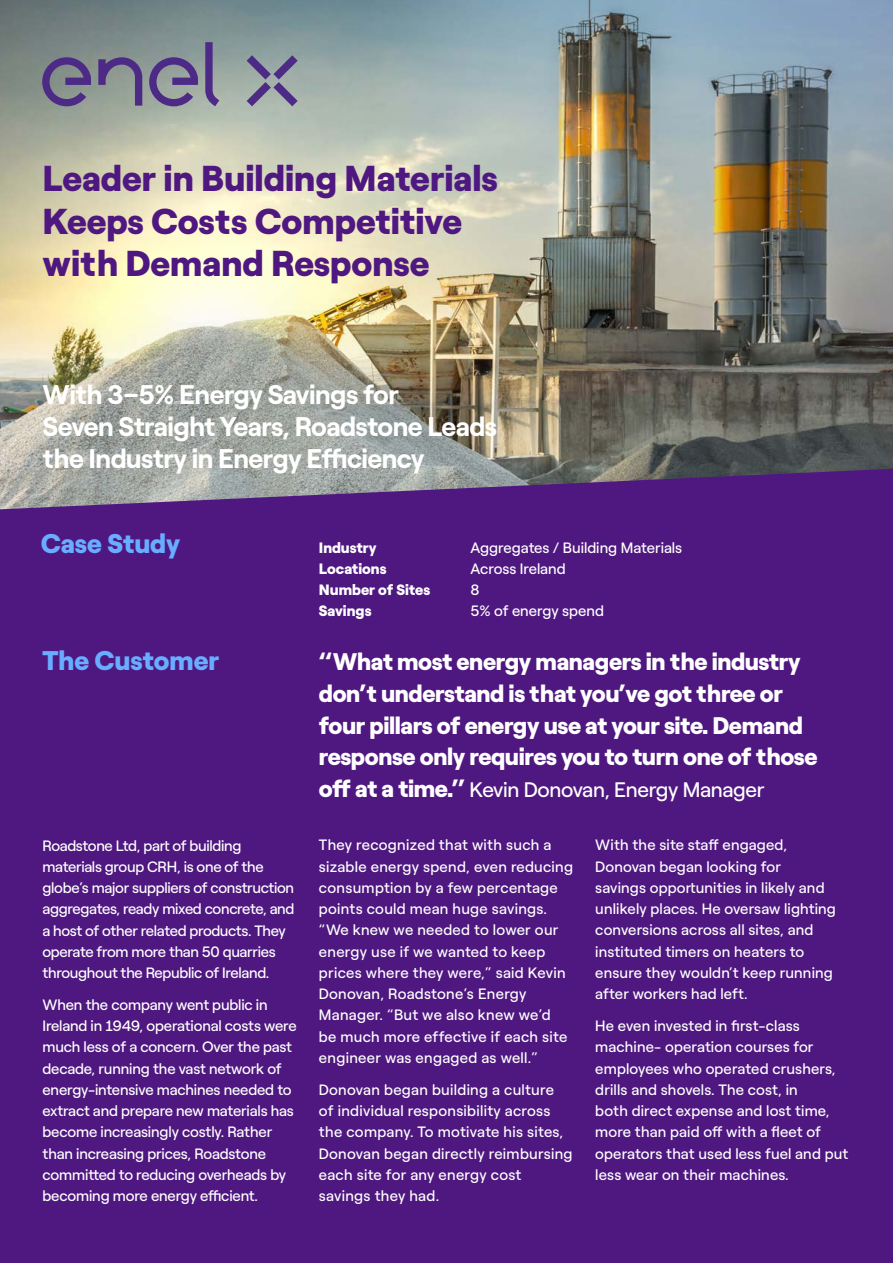
<style>
.page{position:relative;width:893px;height:1263px;background:#fff}
.page>*{position:absolute;margin:0;border:0;box-sizing:border-box;transform-origin:0 0}
.t1{font:900 36px/42.5px "Roobert ENEL";color:#4f1880}
.t2{font:700 27px/32px "Roobert ENEL";letter-spacing:-.02em;color:#fff}
.t3{font:900 27px "Roobert ENEL";color:#68adff}
.t4{font:900 24px/32px "Roobert ENEL";letter-spacing:-.015em;color:#fff}
.t5{font:21px "Roobert ENEL";letter-spacing:-.015em;color:#fff}
.t6{font:15px/21.3px "Roobert ENEL";letter-spacing:.005em;color:#fff}
.t7{font:15px/21.3px "Roobert ENEL";letter-spacing:-.02em;color:#fff}
.t8{font:900 15px "Roobert ENEL";color:#fff}
.s1{font-weight:900;font-size:24px}
</style>
<div class="page">
<div style="left:0;top:345px;width:893px;height:918px;background:#4f1880"></div>
<img style="left:0;top:0;width:893px;height:509px">
<svg style="left:247px;top:55px;width:51px;height:51px;background:#86859d"></svg>
<svg style="left:149px;top:57px;width:49px;height:49px;background:#797193"></svg>
<svg style="left:42px;top:57px;width:49px;height:49px;background:#6e6689"></svg>
<svg style="left:205px;top:42px;width:14px;height:64px"></svg>
<svg style="left:98px;top:57px;width:44px;height:49px;background:#7b778f"></svg>
<h1 class="t1" style="left:43px;top:154px;width:457px">Leader in Building Materials<br>Keeps Costs Competitive with Demand Response</h1>
<h2 class="t2" style="left:43px;top:376px;width:456px">With 3–5% Energy Savings for<br>Seven Straight Years, Roadstone Leads the Industry in Energy Efficiency</h2>
<h2 class="t3" style="left:41px;top:522px;width:141px">Case Study</h2>
<h2 class="t3" style="left:43px;top:639px;width:178px">The Customer</h2>
<p class="t7" style="left:43px;top:833px;width:253px">Roadstone Ltd, part of building materials group CRH, is one of the globe’s major suppliers of construction aggregates, ready mixed concrete, and a host of other related products. They operate from more than 50 quarries throughout the Republic of Ireland.</p>
<p class="t6" style="left:43px;top:993px;width:256px">When the company went public in Ireland in 1949, operational costs were much less of a concern. Over the past decade, running the vast network of energy-intensive machines needed to extract and prepare new materials has become increasingly costly. Rather than increasing prices, Roadstone committed to reducing overheads by becoming more energy efficient.</p>
<p class="t8" style="left:319px;top:535px;width:59px">Industry</p>
<p class="t6" style="left:470px;top:535px;width:213px">Aggregates / Building Materials</p>
<p class="t8" style="left:319px;top:557px;width:69px">Locations</p>
<p class="t6" style="left:470px;top:557px;width:97px">Across Ireland</p>
<p class="t8" style="left:319px;top:578px;width:113px">Number of Sites</p>
<p class="t6" style="left:470px;top:578px;width:11px">8</p>
<p class="t8" style="left:319px;top:599px;width:54px">Savings</p>
<p class="t6" style="left:470px;top:599px;width:135px">5% of energy spend</p>
<h3 class="t4" style="left:319px;top:643px;width:500px">“What most energy managers in the industry don’t understand is that you’ve got three or four pillars of energy use at your site. Demand response only requires you to turn one of those</h3>
<h3 class="t5" style="left:319px;top:774px;width:447px"><span class="s1">off at a time.”</span> Kevin Donovan, Energy Manager</h3>
<p class="t6" style="left:319px;top:833px;width:256px">They recognized that with such a sizable energy spend, even reducing consumption by a few percentage points could mean huge savings. “We knew we needed to lower our energy use if we wanted to keep prices where they were,” said Kevin<br>Donovan, Roadstone’s Energy<br>Manager. “But we also knew we’d<br>be much more effective if each site engineer was engaged as well.”</p>
<p class="t6" style="left:319px;top:1078px;width:255px">Donovan began building a culture<br>of individual responsibility across the company. To motivate his sites,<br>Donovan began directly reimbursing each site for any energy cost savings they had.</p>
<p class="t6" style="left:595px;top:833px;width:242px">With the site staff engaged,<br>Donovan began looking for<br>savings opportunities in likely and unlikely places. He oversaw lighting conversions across all sites, and instituted timers on heaters to ensure they wouldn’t keep running after workers had left.</p>
<p class="t6" style="left:595px;top:1014px;width:254px">He even invested in first-class machine- operation courses for employees who operated crushers, drills and shovels. The cost, in<br>both direct expense and lost time, more than paid off with a fleet of operators that used less fuel and put less wear on their machines.</p>
</div>
